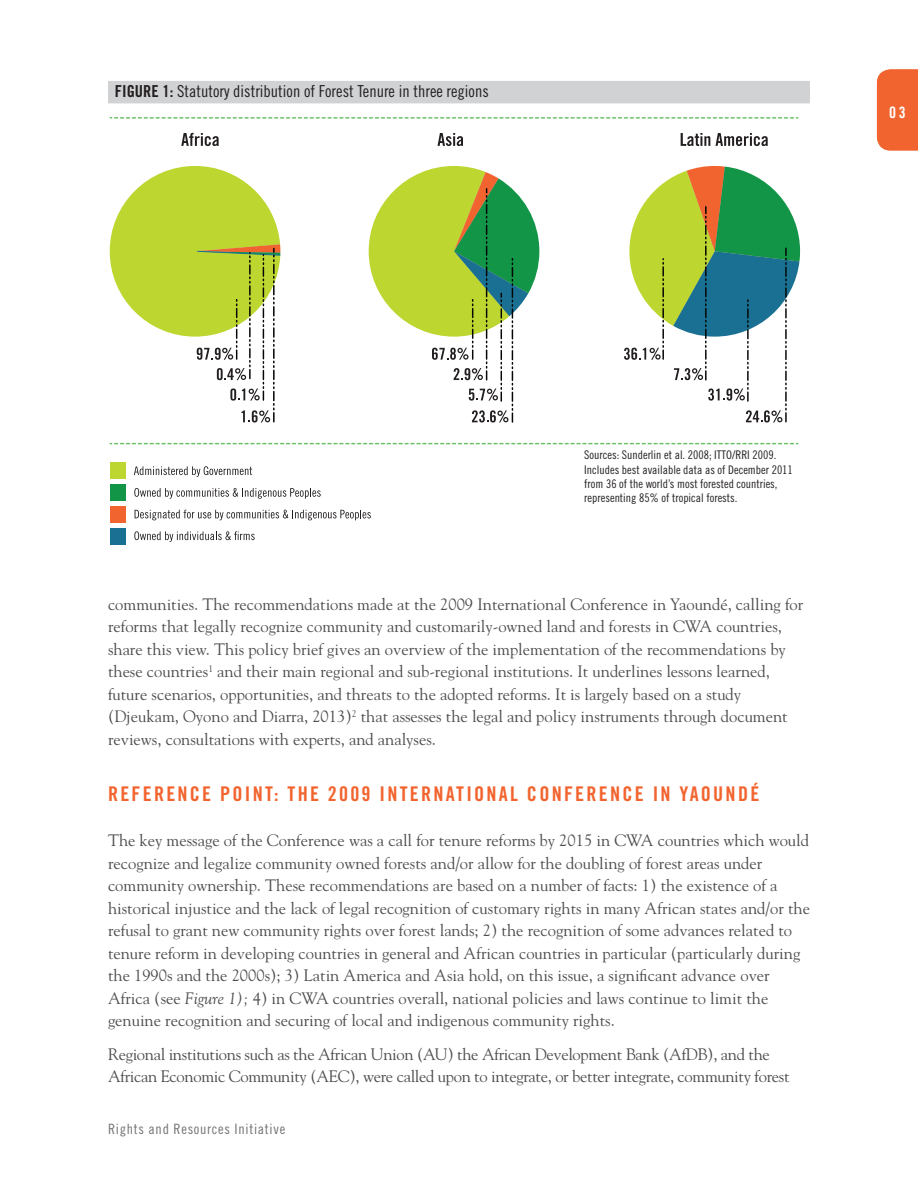
<style>
.page{position:relative;width:918px;height:1188px;background:#fff}
.page>*{position:absolute;margin:0;border:0;box-sizing:border-box;transform-origin:0 0}
.Body-H1{font:20.25px "Trade Gothic LT Std Bd Cn 20";letter-spacing:.11em;color:#f2642f}
.Body-Text{font:16.5px/22.5px "Goudy Std";color:#4b4c4d}
.Body-Text-2{font:16.5px/22.5px "Goudy Std";letter-spacing:-.02em;color:#4b4c4d}
.Figure_Table_Heads{font:16.5px "Trade Gothic LT Std Cn 18";color:#231f20}
.t1{font:15.75px "Trade Gothic LT Std Bd Cn 20";color:#fff}
.t2{font:14.25px "Trade Gothic LT Std Cn 18";letter-spacing:.05em;color:#717275}
.t3{font:11.85px/14.2px "Trade Gothic Cond Eighteen";color:#231f20}
.s1{font-family:"Trade Gothic LT Std Bd Cn 20"}
.s2{font-style:italic}
</style>
<div class="page">
<div style="left:877px;top:69px;width:41px;height:81px;background:#f2642f"></div>
<div style="left:108px;top:81px;width:702px;height:22px;background:#d1d2d4"></div>
<div style="left:110px;top:166px;width:170px;height:171px;background:#bed630;border-radius:84px"></div>
<div style="left:110px;top:463px;width:16px;height:16px;background:#bed630"></div>
<div style="left:110px;top:484px;width:16px;height:17px;background:#129546"></div>
<div style="left:110px;top:506px;width:16px;height:17px;background:#f2642f"></div>
<div style="left:110px;top:528px;width:16px;height:17px;background:#1a7092"></div>
<svg style="left:110px;top:117px;width:688px;height:2px"></svg>
<svg style="left:110px;top:443px;width:688px;height:1px"></svg>
<svg style="left:134px;top:466px;width:118px;height:11px"></svg>
<svg style="left:134px;top:488px;width:187px;height:11px"></svg>
<svg style="left:135px;top:510px;width:236px;height:10px"></svg>
<svg style="left:134px;top:531px;width:121px;height:11px"></svg>
<svg style="left:195px;top:244px;width:86px;height:179px"></svg>
<svg style="left:369px;top:166px;width:170px;height:257px"></svg>
<svg style="left:624px;top:166px;width:176px;height:257px"></svg>
<svg style="left:181px;top:133px;width:38px;height:13px"></svg>
<svg style="left:438px;top:133px;width:25px;height:13px"></svg>
<svg style="left:681px;top:133px;width:29px;height:13px"></svg>
<svg style="left:716px;top:133px;width:52px;height:13px"></svg>
<p class="Figure_Table_Heads" style="left:115px;top:82px;width:376px"><span class="s1">FIGURE 1:</span> Statutory distribution of Forest Tenure in three regions</p>
<p class="t1" style="left:889px;top:102px;width:18px">03</p>
<p class="t3" style="left:584px;top:448px;width:210px">Sources: Sunderlin et al. 2008; ITTO/RRI 2009.<br>Includes best available data as of December 2011 from 36 of the world’s most forested countries, representing 85% of tropical forests.</p>
<p class="Body-Text" style="left:108px;top:593px;width:697px">communities. The recommendations made at the 2009 International Conference in Yaoundé, calling for reforms that legally recognize community and customarily-owned land and forests in CWA countries, share this view. This policy brief gives an overview of the implementation of the recommendations by these countries<sup>1</sup> and their main regional and sub-regional institutions. It underlines lessons learned, future scenarios, opportunities, and threats to the adopted reforms. It is largely based on a study (Djeukam, Oyono and Diarra, 2013)<sup>2</sup> that assesses the legal and policy instruments through document reviews, consultations with experts, and analyses.</p>
<p class="Body-H1" style="left:108px;top:781px;width:653px">REFERENCE POINT: THE 2009 INTERNATIONAL CONFERENCE IN YAOUNDÉ</p>
<p class="Body-Text" style="left:108px;top:829px;width:704px">The key message of the Conference was a call for tenure reforms by 2015 in CWA countries which would recognize and legalize community owned forests and/or allow for the doubling of forest areas under community ownership. These recommendations are based on a number of facts: 1) the existence of a historical injustice and the lack of legal recognition of customary rights in many African states and/or the refusal to grant new community rights over forest lands; 2) the recognition of some advances related to tenure reform in developing countries in general and African countries in particular (particularly during the 1990s and the 2000s); 3) Latin America and Asia hold, on this issue, a significant advance over Africa (see <span class="s2">Figure 1);</span> 4) in CWA countries overall, national policies and laws continue to limit the genuine recognition and securing of local and indigenous community rights.</p>
<p class="Body-Text-2" style="left:108px;top:1043px;width:683px">Regional institutions such as the African Union (AU) the African Development Bank (AfDB), and the<br>African Economic Community (AEC), were called upon to integrate, or better integrate, community forest</p>
<p class="t2" style="left:108px;top:1120px;width:179px">Rights and Resources Initiative</p>
</div>
